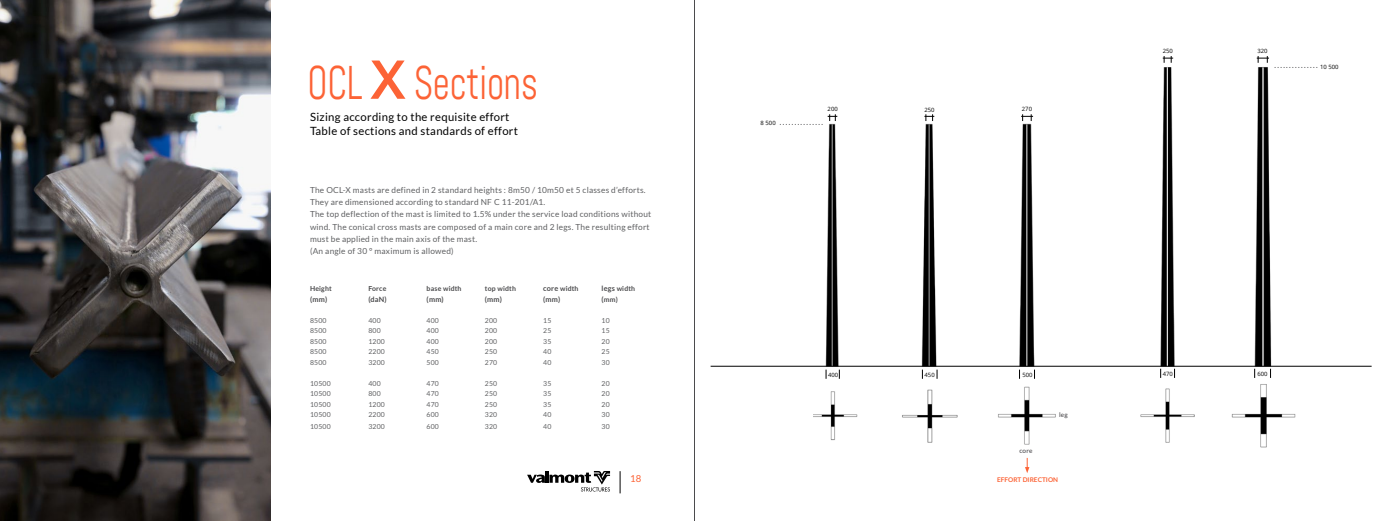
<style>
.page{position:relative;width:1389px;height:521px;background:#fff}
.page>*{position:absolute;margin:0;border:0;box-sizing:border-box;transform-origin:0 0}
.t1{font:47.25px "Abel";letter-spacing:-.01em;color:#fc6336;scale:.8 1}
.t2{font:11.38px/13.8px "Lato";letter-spacing:.025em;color:#000}
.t3{font:9.62px "Lato";color:#fc6336}
.t4{font:8.31px/12.2px "Lato";letter-spacing:.025em;color:#606163}
.t5{font:700 7.26px "Lato";letter-spacing:.025em;color:#4a4a4c}
.t6{font:700 7px "Lato";color:#565658}
.t7{font:6.91px "Lato";letter-spacing:.025em;color:#606163}
.t8{font:700 6.91px "Lato";letter-spacing:.025em;color:#4a4a4c}
.t9{font:700 6.48px "Lato";color:#fc6336}
.t10{font:6.48px "Lato";letter-spacing:.025em;color:#3e3d40}
.t11{font:5.86px "Open Sans";letter-spacing:.005em;color:#000}
.s1{font-family:"Helvetica Neue";font-weight:500;font-size:53.55px}
.s2{font-size:7.26px}
</style>
<div class="page">
<svg style="left:620px;top:471px;width:1px;height:22px"></svg>
<svg style="left:527px;top:471px;width:83px;height:20px"></svg>
<hr style="left:694px;top:0;width:1px;height:521px;background:#4b4b4d">
<img style="left:0;top:0;width:270px;height:521px">
<img style="left:814px;top:57px;width:558px;height:411px">
<hr style="left:711px;top:366px;width:661px;height:1px;background:#000">
<svg style="left:1025px;top:458px;width:4px;height:15px"></svg>
<svg style="left:828px;top:114px;width:9px;height:7px"></svg>
<svg style="left:1021px;top:114px;width:12px;height:7px"></svg>
<svg style="left:924px;top:114px;width:10px;height:7px"></svg>
<svg style="left:1163px;top:56px;width:10px;height:7px"></svg>
<svg style="left:1257px;top:56px;width:12px;height:7px"></svg>
<h1 class="t1" style="left:308px;top:53px;width:290px">OCL <span class="s1">X</span> Sections</h1>
<h2 class="t2" style="left:310px;top:110px;width:209px">Sizing according to the requisite effort<br>Table of sections and standards of effort</h2>
<p class="t4" style="left:310px;top:184px;width:343px">The OCL-X masts are defined in 2 standard heights : 8m50 / 10m50 et 5 classes d’efforts.<br>They are dimensioned according to standard NF C 11-201/A1.<br>The top deflection of the mast is limited to 1.5% under the service load conditions without wind. The conical cross masts are composed of a main core and 2 legs. The resulting effort must be applied in the main axis of the mast.<br>(An angle of 30 ° maximum is allowed)</p>
<p class="t8" style="left:310px;top:285px;width:23px">Height</p>
<p class="t8" style="left:368px;top:285px;width:20px">Force</p>
<p class="t8" style="left:427px;top:285px;width:36px">base width</p>
<p class="t8" style="left:485px;top:285px;width:32px">top width</p>
<p class="t8" style="left:543px;top:285px;width:37px"><span class="s2">core</span> width</p>
<p class="t8" style="left:602px;top:285px;width:35px"><span class="s2">legs</span> width</p>
<p class="t5" style="left:310px;top:296px;width:19px">(mm)</p>
<p class="t5" style="left:368px;top:296px;width:20px">(daN)</p>
<p class="t5" style="left:427px;top:296px;width:19px">(mm)</p>
<p class="t5" style="left:485px;top:296px;width:19px">(mm)</p>
<p class="t5" style="left:543px;top:296px;width:19px">(mm)</p>
<p class="t8" style="left:602px;top:296px;width:18px"><span class="s2">(</span>mm)</p>
<p class="t7" style="left:310px;top:316px;width:18px">8500</p>
<p class="t7" style="left:368px;top:316px;width:14px">400</p>
<p class="t7" style="left:427px;top:316px;width:14px">400</p>
<p class="t7" style="left:485px;top:316px;width:14px">200</p>
<p class="t7" style="left:543px;top:316px;width:10px">15</p>
<p class="t7" style="left:602px;top:316px;width:10px">10</p>
<p class="t7" style="left:310px;top:327px;width:18px">8500</p>
<p class="t7" style="left:368px;top:327px;width:14px">800</p>
<p class="t7" style="left:427px;top:327px;width:14px">400</p>
<p class="t7" style="left:485px;top:327px;width:14px">200</p>
<p class="t7" style="left:543px;top:327px;width:10px">25</p>
<p class="t7" style="left:602px;top:327px;width:10px">15</p>
<p class="t7" style="left:310px;top:337px;width:18px">8500</p>
<p class="t7" style="left:368px;top:337px;width:18px">1200</p>
<p class="t7" style="left:427px;top:337px;width:14px">400</p>
<p class="t7" style="left:485px;top:337px;width:14px">200</p>
<p class="t7" style="left:543px;top:337px;width:10px">35</p>
<p class="t7" style="left:602px;top:337px;width:10px">20</p>
<p class="t7" style="left:310px;top:348px;width:18px">8500</p>
<p class="t7" style="left:368px;top:348px;width:18px">2200</p>
<p class="t7" style="left:427px;top:348px;width:14px">450</p>
<p class="t7" style="left:485px;top:348px;width:14px">250</p>
<p class="t7" style="left:543px;top:348px;width:10px">40</p>
<p class="t7" style="left:602px;top:348px;width:10px">25</p>
<p class="t7" style="left:310px;top:358px;width:18px">8500</p>
<p class="t7" style="left:368px;top:358px;width:18px">3200</p>
<p class="t7" style="left:427px;top:358px;width:14px">500</p>
<p class="t7" style="left:485px;top:358px;width:14px">270</p>
<p class="t7" style="left:543px;top:358px;width:10px">40</p>
<p class="t7" style="left:602px;top:358px;width:10px">30</p>
<p class="t7" style="left:310px;top:379px;width:22px">10500</p>
<p class="t7" style="left:368px;top:379px;width:14px">400</p>
<p class="t7" style="left:427px;top:379px;width:14px">470</p>
<p class="t7" style="left:485px;top:379px;width:14px">250</p>
<p class="t7" style="left:543px;top:379px;width:10px">35</p>
<p class="t7" style="left:602px;top:379px;width:10px">20</p>
<p class="t7" style="left:310px;top:390px;width:22px">10500</p>
<p class="t7" style="left:368px;top:390px;width:14px">800</p>
<p class="t7" style="left:427px;top:390px;width:14px">470</p>
<p class="t7" style="left:485px;top:390px;width:14px">250</p>
<p class="t7" style="left:543px;top:390px;width:10px">35</p>
<p class="t7" style="left:602px;top:390px;width:10px">20</p>
<p class="t7" style="left:310px;top:400px;width:22px">10500</p>
<p class="t7" style="left:368px;top:400px;width:18px">1200</p>
<p class="t7" style="left:427px;top:400px;width:14px">470</p>
<p class="t7" style="left:485px;top:400px;width:14px">250</p>
<p class="t7" style="left:543px;top:400px;width:10px">35</p>
<p class="t7" style="left:602px;top:400px;width:10px">20</p>
<p class="t7" style="left:310px;top:411px;width:22px">10500</p>
<p class="t7" style="left:368px;top:411px;width:18px">2200</p>
<p class="t7" style="left:427px;top:411px;width:14px">600</p>
<p class="t7" style="left:485px;top:411px;width:14px">320</p>
<p class="t7" style="left:543px;top:411px;width:10px">40</p>
<p class="t7" style="left:602px;top:411px;width:10px">30</p>
<p class="t7" style="left:310px;top:422px;width:22px">10500</p>
<p class="t7" style="left:368px;top:422px;width:18px">3200</p>
<p class="t7" style="left:427px;top:422px;width:14px">600</p>
<p class="t7" style="left:485px;top:422px;width:14px">320</p>
<p class="t7" style="left:543px;top:422px;width:10px">40</p>
<p class="t7" style="left:602px;top:422px;width:10px">30</p>
<p class="t3" style="left:630px;top:473px;width:13px">18</p>
<p class="t11" style="left:828px;top:105px;width:12px">200</p>
<p class="t11" style="left:924px;top:105px;width:12px">250</p>
<p class="t11" style="left:1022px;top:105px;width:12px">270</p>
<p class="t11" style="left:761px;top:119px;width:17px">8 500</p>
<p class="t6" style="left:780px;top:118px;width:45px">...............</p>
<p class="t11" style="left:1163px;top:47px;width:12px">250</p>
<p class="t11" style="left:1257px;top:47px;width:12px">320</p>
<p class="t11" style="left:1320px;top:63px;width:20px">10 500</p>
<p class="t6" style="left:1274px;top:62px;width:45px">...............</p>
<p class="t11" style="left:828px;top:370px;width:12px">400</p>
<p class="t11" style="left:925px;top:370px;width:12px">450</p>
<p class="t11" style="left:1022px;top:370px;width:12px">500</p>
<p class="t10" style="left:1019px;top:447px;width:15px">core</p>
<p class="t10" style="left:1059px;top:411px;width:10px">leg</p>
<p class="t9" style="left:997px;top:476px;width:5px">effo</p>
<p class="t9" style="left:1013px;top:476px;width:26px">rt Di rection</p>
<p class="t11" style="left:1163px;top:369px;width:12px">470</p>
<p class="t11" style="left:1257px;top:369px;width:12px">600</p>
</div>
